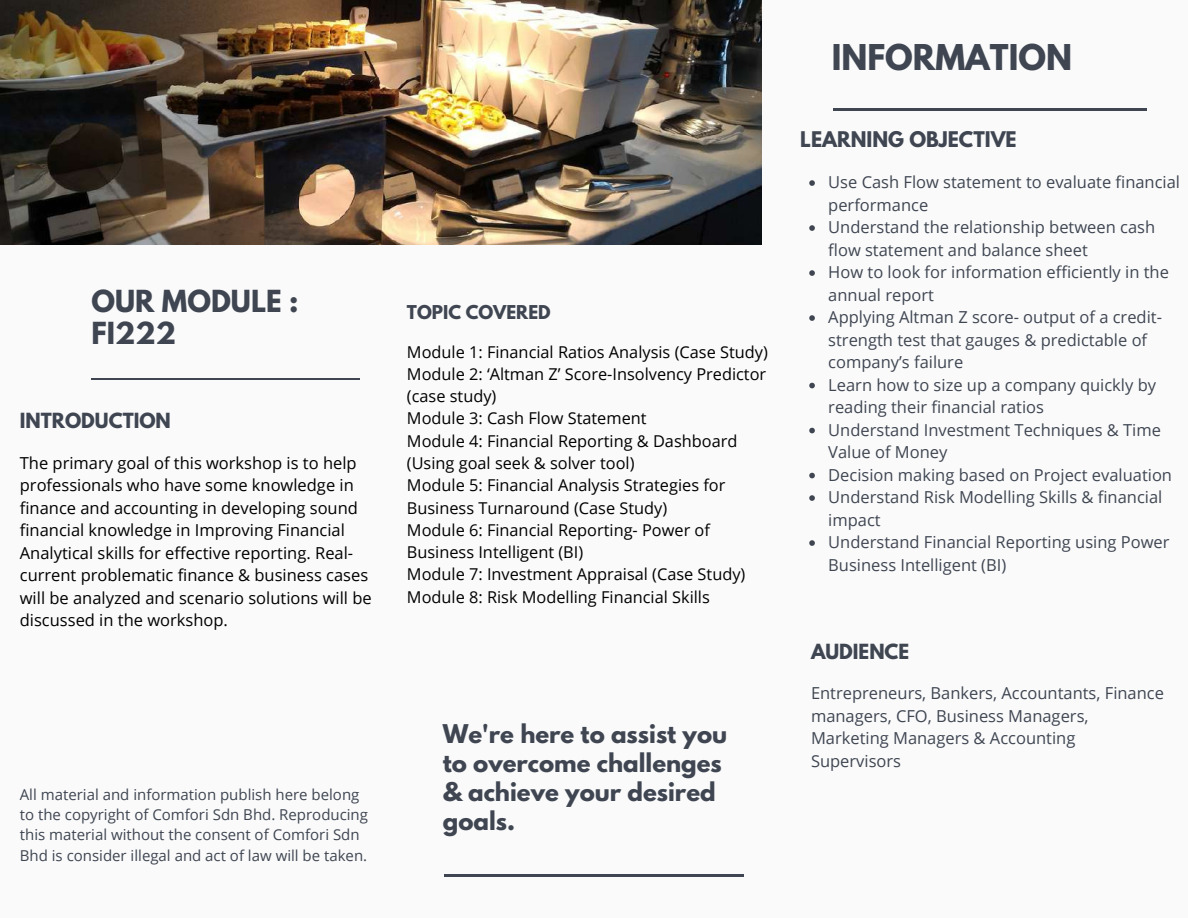
<style>
.page{position:relative;width:1188px;height:918px;background:#fafafa}
.page>*{position:absolute;margin:0;border:0;box-sizing:border-box;transform-origin:0 0}
.t1{font:700 31.5px "League Spartan";color:#3f4652}
.t2{font:700 27px/31.8px "League Spartan";color:#3f4652}
.t3{font:700 22.8px/29px "League Spartan";color:#3f4652}
.t4{font:700 19.2px "League Spartan";color:#3f4652}
.t5{font:700 18.45px "League Spartan";color:#3f4652}
.t6{font:700 16.95px "League Spartan";color:#3f4652}
.t7{font:16.5px/22.5px "Open Sans";color:#3f4652}
.t8{font:16.5px/22.5px "Open Sans";color:#000}
.t9{font:16.35px/22.2px "Open Sans";color:#000}
.t10{font:15px/20.2px "Open Sans";color:#3f4652}
</style>
<div class="page">
<hr style="left:92px;top:378px;width:268px;height:2px;background:#3f4652">
<hr style="left:444px;top:875px;width:299px;height:2px;background:#3f4652">
<hr style="left:833px;top:109px;width:314px;height:2px;background:#3f4652">
<img style="left:0;top:0;width:762px;height:244px">
<svg style="left:809px;top:180px;width:6px;height:6px"></svg>
<svg style="left:809px;top:225px;width:6px;height:6px"></svg>
<svg style="left:809px;top:270px;width:6px;height:6px"></svg>
<svg style="left:809px;top:315px;width:6px;height:6px"></svg>
<svg style="left:809px;top:383px;width:6px;height:5px"></svg>
<svg style="left:809px;top:428px;width:6px;height:5px"></svg>
<svg style="left:809px;top:473px;width:6px;height:5px"></svg>
<svg style="left:809px;top:495px;width:6px;height:6px"></svg>
<svg style="left:809px;top:540px;width:6px;height:6px"></svg>
<h2 class="t2" style="left:92px;top:289px;width:209px">OUR MODULE :<br>FI222</h2>
<p class="t5" style="left:20px;top:412px;width:153px">INTRODUCTION</p>
<p class="t8" style="left:20px;top:451px;width:353px">The primary goal of this workshop is to help professionals who have some knowledge in finance and accounting in developing sound financial knowledge in Improving Financial Analytical skills for effective reporting. Real&shy;current problematic finance &amp; business cases will be analyzed and scenario solutions will be discussed in the workshop.</p>
<p class="t10" style="left:20px;top:784px;width:350px">All material and information publish here belong to the copyright of Comfori Sdn Bhd. Reproducing this material without the consent of Comfori Sdn Bhd is consider illegal and act of law will be taken.</p>
<p class="t6" style="left:407px;top:304px;width:145px">TOPIC COVERED</p>
<p class="t9" style="left:407px;top:340px;width:362px">Module 1: Financial Ratios Analysis (Case Study)<br>Module 2: ‘Altman Z’ Score-Insolvency Predictor (case study)<br>Module 3: Cash Flow Statement<br>Module 4: Financial Reporting &amp; Dashboard (Using goal seek &amp; solver tool)<br>Module 5: Financial Analysis Strategies for Business Turnaround (Case Study)<br>Module 6: Financial Reporting- Power of Business Intelligent (BI)<br>Module 7: Investment Appraisal (Case Study)<br>Module 8: Risk Modelling Financial Skills</p>
<h3 class="t3" style="left:443px;top:722px;width:286px">We're here to assist you to overcome challenges &amp; achieve your desired goals.</h3>
<h1 class="t1" style="left:832px;top:42px;width:242px">INFORMATION</h1>
<p class="t4" style="left:800px;top:129px;width:218px">LEARNING OBJECTIVE</p>
<p class="t7" style="left:828px;top:170px;width:353px">Use Cash Flow statement to evaluate financial performance<br>Understand the relationship between cash flow statement and balance sheet<br>How to look for information efficiently in the annual report<br>Applying Altman Z score- output of a credit&shy;strength test that gauges &amp; predictable of company’s failure<br>Learn how to size up a company quickly by reading their financial ratios<br>Understand Investment Techniques &amp; Time Value of Money<br>Decision making based on Project evaluation Understand Risk Modelling Skills &amp; financial impact<br>Understand Financial Reporting using Power Business Intelligent (BI)</p>
<p class="t5" style="left:811px;top:642px;width:100px">AUDIENCE</p>
<p class="t7" style="left:811px;top:682px;width:355px">Entrepreneurs, Bankers, Accountants, Finance managers, CFO, Business Managers,<br>Marketing Managers &amp; Accounting<br>Supervisors</p>
</div>
